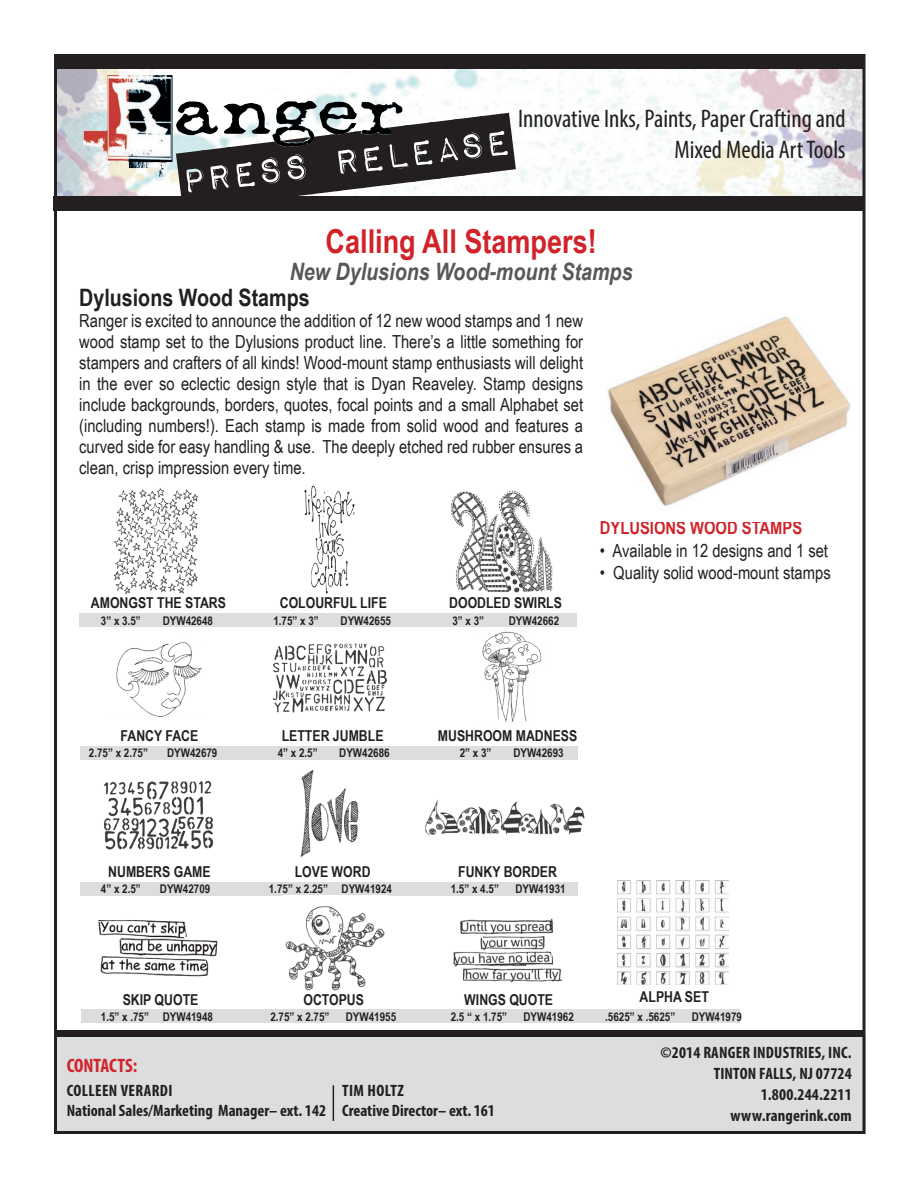
<style>
.page{position:relative;width:918px;height:1188px;background:#fff}
.page>*{position:absolute;margin:0;border:0;box-sizing:border-box;transform-origin:0 0}
.t1{font:46.5px "Impact Label";color:#231f20}
.t2{font:700 33px "Arial Narrow";color:#d1232a}
.t3{font:condensed 25.5px/30.6px "Myriad Pro";color:#231f20;text-align:right}
.t4{font:italic 700 24px "Arial Narrow";color:#57585a}
.t5{font:700 24px "Arial Narrow";color:#231f20}
.t6{font:700 condensed 19.5px "Myriad Pro";letter-spacing:-.005em;color:#d1232a}
.t7{font:18px/21px "Arial Narrow";color:#231f20;text-align:justify}
.t8{font:700 18px "Arial Narrow";color:#d1232a}
.t9{font:700 condensed 16.5px "Myriad Pro";letter-spacing:.01em;color:#231f20}
.t10{font:700 15px "Arial Narrow";color:#231f20}
.t11{font:700 12px "Arial Narrow";color:#231f20}
</style>
<div class="page">
<div style="left:56px;top:1035px;width:810px;height:98px;background:#dcdddf"></div>
<img style="left:58px;top:69px;width:804px;height:128px">
<div style="left:54px;top:54px;width:810px;height:15px;background:#231f20"></div>
<div style="left:53px;top:197px;width:811px;height:14px;background:#231f20"></div>
<img style="left:83px;top:75px;width:234px;height:103px">
<div style="left:54px;top:1030px;width:811px;height:7px;background:#231f20"></div>
<hr style="left:333px;top:1085px;width:1px;height:36px;background:#231f20">
<div style="left:79px;top:614px;width:498px;height:13px;background:#dcdddf"></div>
<div style="left:80px;top:746px;width:498px;height:14px;background:#dcdddf"></div>
<div style="left:80px;top:882px;width:498px;height:14px;background:#dcdddf"></div>
<div style="left:81px;top:1010px;width:659px;height:13px;background:#dcdddf"></div>
<img style="left:113px;top:488px;width:85px;height:106px">
<img style="left:304px;top:485px;width:51px;height:109px">
<img style="left:451px;top:490px;width:102px;height:103px">
<img style="left:116px;top:642px;width:86px;height:75px">
<img style="left:272px;top:643px;width:115px;height:70px">
<img style="left:482px;top:631px;width:60px;height:91px">
<img style="left:103px;top:780px;width:111px;height:70px">
<img style="left:300px;top:769px;width:59px;height:88px">
<img style="left:425px;top:800px;width:160px;height:35px">
<img style="left:98px;top:920px;width:120px;height:57px">
<img style="left:285px;top:906px;width:100px;height:85px">
<img style="left:453px;top:918px;width:109px;height:65px">
<img style="left:618px;top:881px;width:111px;height:104px">
<img style="left:607px;top:316px;width:243px;height:191px">
<p class="t1" style="left:177px;top:153px;width:335px;rotate:-7deg">PRESS RELEASE</p>
<p class="t3" style="left:518px;top:103px;width:329px">Innovative Inks, Paints, Paper Crafting and<br>Mixed Media Art Tools</p>
<p class="t2" style="left:326px;top:216px;width:273px">Calling All Stampers!</p>
<p class="t4" style="left:290px;top:253px;width:344px">New Dylusions Wood-mount Stamps</p>
<p class="t5" style="left:79px;top:279px;width:232px">Dylusions Wood Stamps</p>
<p class="t7" style="left:79px;top:309px;width:505px">Ranger is excited to announce the addition of 12 new wood stamps and 1 new wood stamp set to the Dylusions product line. There’s a little something for stampers and crafters of all kinds! Wood-mount stamp enthusiasts will delight in the ever so eclectic design style that is Dyan Reaveley. Stamp designs include backgrounds, borders, quotes, focal points and a small Alphabet set (including numbers!). Each stamp is made from solid wood and features a curved side for easy handling &amp; use. The deeply etched red rubber ensures a clean, crisp impression every time.</p>
<p class="t10" style="left:91px;top:591px;width:137px">AMONGST THE STARS</p>
<p class="t10" style="left:280px;top:591px;width:109px">COLOURFUL LIFE</p>
<p class="t10" style="left:449px;top:591px;width:114px">DOODLED SWIRLS</p>
<p class="t11" style="left:101px;top:611px;width:41px">3” x 3.5”</p>
<p class="t11" style="left:163px;top:611px;width:52px">DYW42648</p>
<p class="t11" style="left:273px;top:611px;width:47px">1.75” x 3”</p>
<p class="t11" style="left:341px;top:611px;width:52px">DYW42655</p>
<p class="t11" style="left:453px;top:611px;width:33px">3” x 3”</p>
<p class="t11" style="left:509px;top:611px;width:52px">DYW42662</p>
<p class="t8" style="left:600px;top:514px;width:204px">DYLUSIONS WOOD STAMPS</p>
<p class="t7" style="left:600px;top:539px;width:230px">• Available in 12 designs and 1 set</p>
<p class="t7" style="left:600px;top:562px;width:232px">• Quality solid wood-mount stamps</p>
<p class="t10" style="left:121px;top:724px;width:79px">FANCY FACE</p>
<p class="t10" style="left:282px;top:724px;width:103px">LETTER JUMBLE</p>
<p class="t10" style="left:438px;top:724px;width:141px">MUSHROOM MADNESS</p>
<p class="t11" style="left:89px;top:744px;width:61px">2.75” x 2.75”</p>
<p class="t11" style="left:167px;top:744px;width:52px">DYW42679</p>
<p class="t11" style="left:278px;top:744px;width:41px">4” x 2.5”</p>
<p class="t11" style="left:339px;top:744px;width:52px">DYW42686</p>
<p class="t11" style="left:460px;top:744px;width:33px">2” x 3”</p>
<p class="t11" style="left:513px;top:744px;width:52px">DYW42693</p>
<p class="t10" style="left:108px;top:860px;width:104px">NUMBERS GAME</p>
<p class="t10" style="left:295px;top:860px;width:77px">LOVE WORD</p>
<p class="t10" style="left:458px;top:860px;width:100px">FUNKY BORDER</p>
<p class="t11" style="left:101px;top:880px;width:41px">4” x 2.5”</p>
<p class="t11" style="left:160px;top:880px;width:52px">DYW42709</p>
<p class="t11" style="left:269px;top:880px;width:125px">1.75” x 2.25” DYW41924</p>
<p class="t11" style="left:451px;top:880px;width:50px">1.5” x 4.5”</p>
<p class="t11" style="left:515px;top:880px;width:52px">DYW41931</p>
<p class="t10" style="left:123px;top:988px;width:77px">SKIP QUOTE</p>
<p class="t10" style="left:464px;top:988px;width:90px">WINGS QUOTE</p>
<p class="t10" style="left:303px;top:988px;width:62px">OCTOPUS</p>
<p class="t11" style="left:101px;top:1007px;width:114px">1.5” x .75” DYW41948</p>
<p class="t11" style="left:270px;top:1007px;width:61px">2.75” x 2.75”</p>
<p class="t11" style="left:346px;top:1007px;width:52px">DYW41955</p>
<p class="t11" style="left:451px;top:1007px;width:58px">2.5 “ x 1.75”</p>
<p class="t11" style="left:524px;top:1007px;width:52px">DYW41962</p>
<p class="t6" style="left:67px;top:1053px;width:72px">CONTACTS:</p>
<p class="t9" style="left:67px;top:1080px;width:107px">COLLEEN VERARDI</p>
<p class="t9" style="left:67px;top:1100px;width:261px">National Sales/Marketing Manager– ext. 142</p>
<p class="t9" style="left:342px;top:1080px;width:63px">TIM HOLTZ</p>
<p class="t9" style="left:342px;top:1100px;width:154px">Creative Director– ext. 161</p>
<p class="t10" style="left:640px;top:985px;width:71px">ALPHA SET</p>
<p class="t11" style="left:605px;top:1007px;width:72px">.5625” x .5625”</p>
<p class="t11" style="left:692px;top:1007px;width:52px">DYW41979</p>
<p class="t9" style="left:661px;top:1042px;width:193px">©2014 RANGER INDUSTRIES, INC.</p>
<p class="t9" style="left:714px;top:1063px;width:140px">TINTON FALLS, NJ 07724</p>
<p class="t9" style="left:761px;top:1084px;width:92px">1.800.244.2211</p>
<p class="t9" style="left:731px;top:1105px;width:123px">www.rangerink.com</p>
</div>
